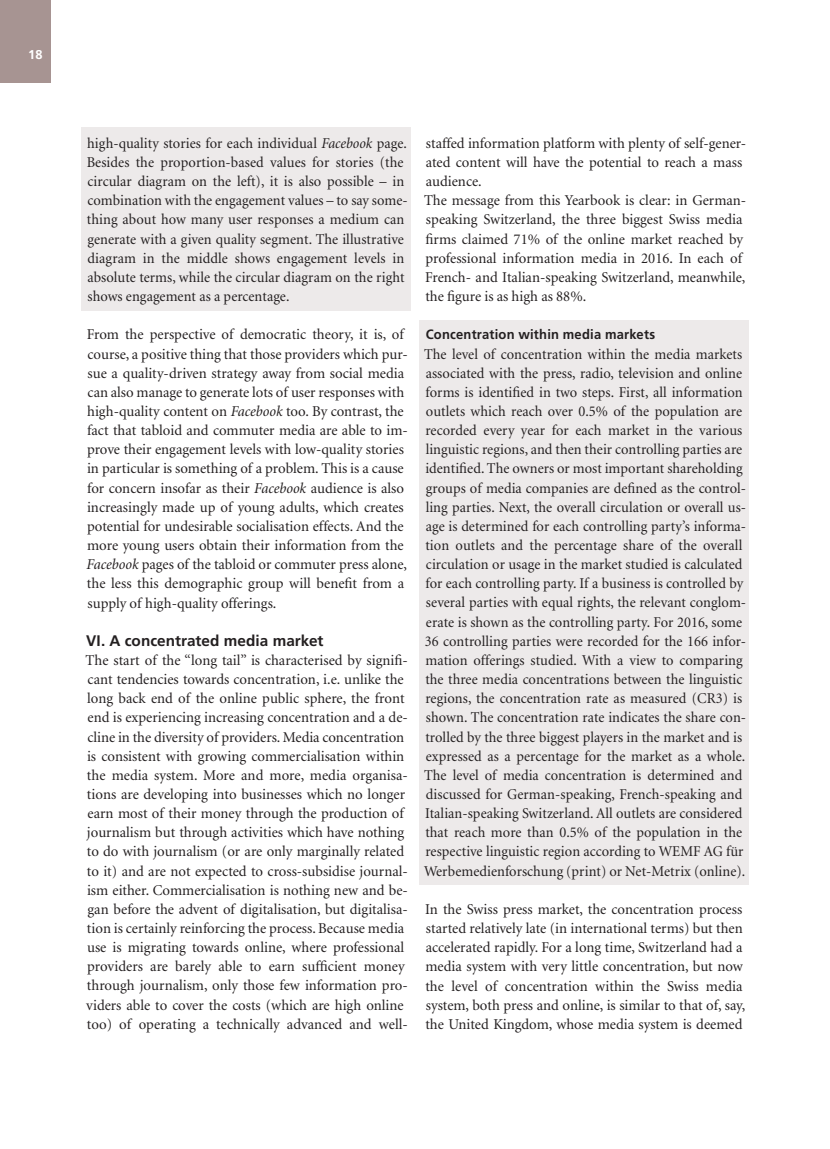
<style>
.page{position:relative;width:830px;height:1149px;background:#fff}
.page>*{position:absolute;margin:0;border:0;box-sizing:border-box;transform-origin:0 0}
.t1{font:700 15.3px "Frutiger LT Std";letter-spacing:.005em;color:#231f20}
.t2{font:15px/19.2px "Minion";color:#231f20}
.t3{font:15px/19.2px "Minion";color:#231f20;scale:.96 1}
.t4{font:700 13.5px "Frutiger LT Std";letter-spacing:.015em;color:#231f20;scale:.96 1}
.t5{font:700 12.75px "Frutiger LT Std";color:#fff}
.s1{font-style:italic}
</style>
<div class="page">
<div style="left:0;top:0;width:51px;height:83px;background:#a79492"></div>
<div style="left:81px;top:127px;width:329px;height:183px;background:#edeaea"></div>
<div style="left:419px;top:320px;width:329px;height:28px;background:#edeaea"></div>
<div style="left:419px;top:338px;width:329px;height:546px;background:#edeaea"></div>
<p class="t5" style="left:28px;top:47px;width:16px">18</p>
<p class="t3" style="left:87px;top:134px;width:336px">high-quality stories for each individual <span class="s1">Facebook</span> page.<br>Besides the proportion-based values for stories (the circular diagram on the left), it is also possible – in combination with the engagement values – to say some&shy;thing about how many user responses a medium can generate with a given quality segment. The illustrative diagram in the middle shows engagement levels in absolute terms, while the circular diagram on the right shows engagement as a percentage.</p>
<p class="t2" style="left:87px;top:325px;width:322px">From the perspective of democratic theory, it is, of course, a positive thing that those providers which pur&shy;sue a quality-driven strategy away from social media can also manage to generate lots of user responses with high-quality content on <span class="s1">Facebook</span> too. By contrast, the fact that tabloid and commuter media are able to im&shy;prove their engagement levels with low-quality stories in particular is something of a problem. This is a cause for concern insofar as their <span class="s1">Facebook</span> audience is also increasingly made up of young adults, which creates potential for undesirable socialisation effects. And the more young users obtain their information from the <span class="s1">Facebook</span> pages of the tabloid or commuter press alone, the less this demographic group will benefit from a supply of high-quality offerings.</p>
<p class="t1" style="left:86px;top:631px;width:239px">VI. A concentrated media market</p>
<p class="t2" style="left:86px;top:651px;width:323px">The start of the “long tail” is characterised by signifi&shy;cant tendencies towards concentration, i.e. unlike the long back end of the online public sphere, the front end is experiencing increasing concentration and a de&shy;cline in the diversity of providers. Media concentration is consistent with growing commercialisation within the media system. More and more, media organisa&shy;tions are developing into businesses which no longer earn most of their money through the production of journalism but through activities which have nothing to do with journalism (or are only marginally related to it) and are not expected to cross-subsidise journal&shy;ism either. Commercialisation is nothing new and be&shy;gan before the advent of digitalisation, but digitalisa&shy;tion is certainly reinforcing the process. Because media use is migrating towards online, where professional providers are barely able to earn sufficient money through journalism, only those few information pro&shy;viders able to cover the costs (which are high online too) of operating a technically advanced and well-</p>
<p class="t2" style="left:424px;top:134px;width:324px">staffed information platform with plenty of self-gener&shy;ated content will have the potential to reach a mass audience.<br>The message from this Yearbook is clear: in German&shy;speaking Switzerland, the three biggest Swiss media firms claimed 71% of the online market reached by professional information media in 2016. In each of French- and Italian-speaking Switzerland, meanwhile, the figure is as high as 88%.</p>
<p class="t4" style="left:425px;top:326px;width:240px">Concentration within media markets</p>
<p class="t3" style="left:424px;top:344px;width:337px">The level of concentration within the media markets associated with the press, radio, television and online forms is identified in two steps. First, all information outlets which reach over 0.5% of the population are recorded every year for each market in the various linguistic regions, and then their controlling parties are identified. The owners or most important shareholding groups of media companies are defined as the control&shy;ling parties. Next, the overall circulation or overall us&shy;age is determined for each controlling party’s informa&shy;tion outlets and the percentage share of the overall circulation or usage in the market studied is calculated for each controlling party. If a business is controlled by several parties with equal rights, the relevant conglom&shy;erate is shown as the controlling party. For 2016, some 36 controlling parties were recorded for the 166 infor&shy;mation offerings studied. With a view to comparing the three media concentrations between the linguistic regions, the concentration rate as measured (CR3) is shown. The concentration rate indicates the share con&shy;trolled by the three biggest players in the market and is expressed as a percentage for the market as a whole.<br>The level of media concentration is determined and discussed for German-speaking, French-speaking and Italian-speaking Switzerland. All outlets are considered that reach more than 0.5% of the population in the respective linguistic region according to WEMF AG für Werbemedienforschung (print) or Net-Metrix (online).</p>
<p class="t2" style="left:425px;top:899px;width:322px">In the Swiss press market, the concentration process started relatively late (in international terms) but then accelerated rapidly. For a long time, Switzerland had a media system with very little concentration, but now the level of concentration within the Swiss media system, both press and online, is similar to that of, say, the United Kingdom, whose media system is deemed</p>
</div>
